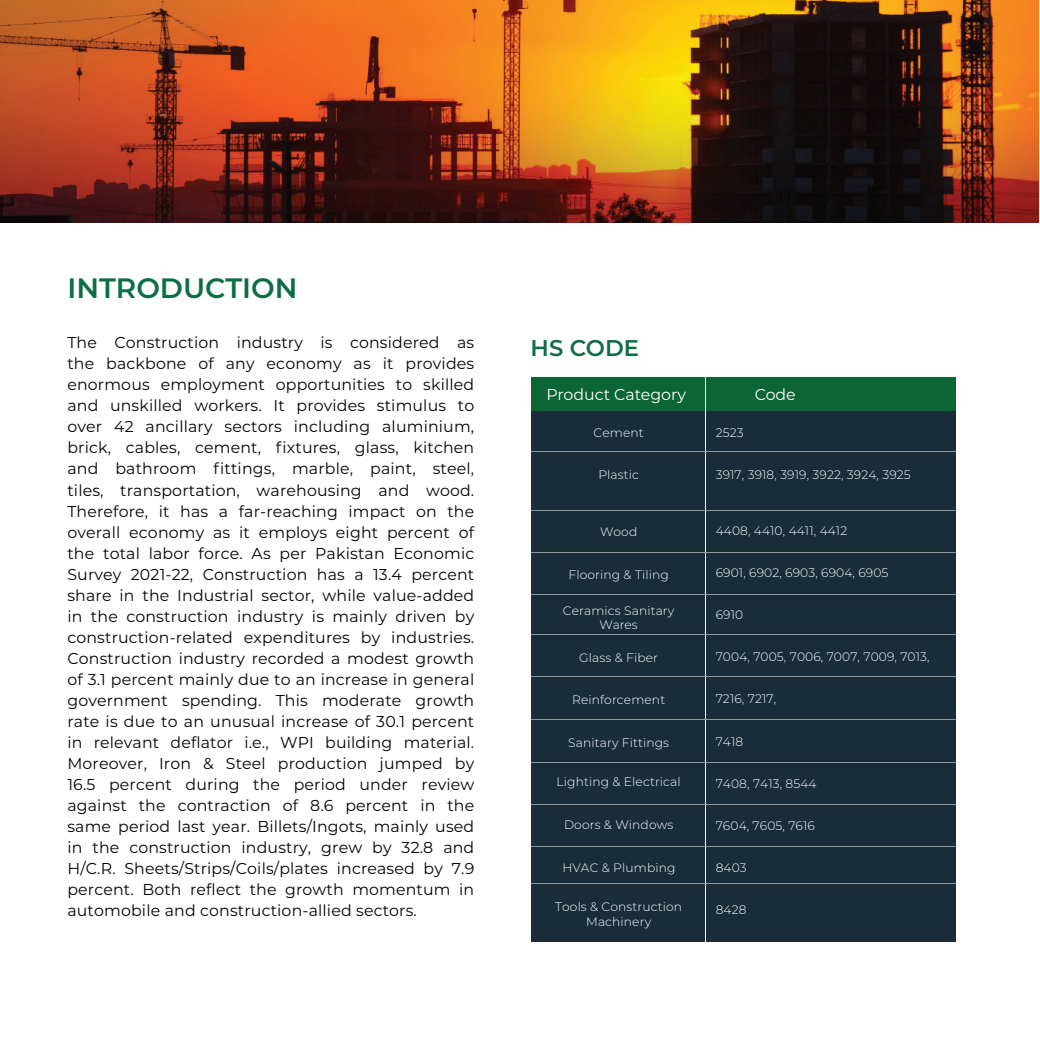
<style>
.page{position:relative;width:1040px;height:1040px;background:#fff}
.page>*{position:absolute;margin:0;border:0;box-sizing:border-box;transform-origin:0 0}
.t1{font:600 28px "Montserrat";color:#0d6d43}
.t2{font:600 22.75px "Montserrat";color:#0d6d43}
.t3{font:15.75px/21px "Montserrat";letter-spacing:.01em;color:#040503;text-align:justify}
.t4{font:15.75px "Montserrat";color:#fff}
.t5{font:300 12.25px/14.7px "Montserrat";letter-spacing:.01em;color:#fff;text-align:center}
</style>
<div class="page">
<img style="left:0;top:0;width:1038px;height:223px">
<div style="left:530px;top:407px;width:425px;height:535px;background:#182c39"></div>
<div style="left:530px;top:377px;width:425px;height:33px;background:#0b6535"></div>
<hr style="left:705px;top:376px;width:1px;height:571px;background:#fff">
<hr style="left:530px;top:451px;width:425px;height:1px;background:#939698">
<hr style="left:530px;top:510px;width:425px;height:1px;background:#939698">
<hr style="left:530px;top:552px;width:425px;height:1px;background:#939698">
<hr style="left:530px;top:594px;width:425px;height:1px;background:#939698">
<hr style="left:530px;top:635px;width:425px;height:1px;background:#939698">
<hr style="left:530px;top:677px;width:425px;height:1px;background:#939698">
<hr style="left:530px;top:762px;width:425px;height:1px;background:#939698">
<hr style="left:530px;top:719px;width:425px;height:1px;background:#939698">
<hr style="left:530px;top:804px;width:425px;height:1px;background:#939698">
<hr style="left:530px;top:846px;width:425px;height:1px;background:#939698">
<hr style="left:530px;top:883px;width:425px;height:1px;background:#939698">
<h1 class="t1" style="left:67px;top:268px;width:231px">INTRODUCTION</h1>
<p class="t3" style="left:67px;top:332px;width:408px">The Construction industry is considered as</p>
<h2 class="t2" style="left:530px;top:331px;width:110px">HS CODE</h2>
<p class="t3" style="left:67px;top:353px;width:408px">the backbone of any economy as it provides enormous employment opportunities to skilled and unskilled workers. It provides stimulus to over 42 ancillary sectors including aluminium, brick, cables, cement, fixtures, glass, kitchen and bathroom fittings, marble, paint, steel, tiles, transportation, warehousing and wood.<br>Therefore, it has a far-reaching impact on the overall economy as it employs eight percent of the total labor force. As per Pakistan Economic Survey 2021-22, Construction has a 13.4 percent share in the Industrial sector, while value-added in the construction industry is mainly driven by construction-related expenditures by industries.<br>Construction industry recorded a modest growth of 3.1 percent mainly due to an increase in general government spending. This moderate growth rate is due to an unusual increase of 30.1 percent in relevant deflator i.e., WPI building material.<br>Moreover, Iron &amp; Steel production jumped by 16.5 percent during the period under review against the contraction of 8.6 percent in the same period last year. Billets/Ingots, mainly used in the construction industry, grew by 32.8 and H/C.R. Sheets/Strips/Coils/plates increased by 7.9 percent. Both reflect the growth momentum in automobile and construction-allied sectors.</p>
<p class="t4" style="left:546px;top:384px;width:141px">Product Category</p>
<p class="t4" style="left:754px;top:384px;width:43px">Code</p>
<p class="t5" style="left:593px;top:424px;width:52px">Cement</p>
<p class="t5" style="left:598px;top:467px;width:42px">Plastic</p>
<p class="t5" style="left:715px;top:425px;width:29px">2523</p>
<p class="t5" style="left:715px;top:467px;width:196px">3917, 3918, 3919, 3922, 3924, 3925</p>
<p class="t5" style="left:715px;top:523px;width:133px">4408, 4410, 4411, 4412</p>
<p class="t5" style="left:715px;top:565px;width:174px">6901, 6902, 6903, 6904, 6905</p>
<p class="t5" style="left:715px;top:607px;width:29px">6910</p>
<p class="t5" style="left:715px;top:649px;width:215px">7004, 7005, 7006, 7007, 7009, 7013,</p>
<p class="t5" style="left:715px;top:691px;width:62px">7216, 7217,</p>
<p class="t5" style="left:715px;top:733px;width:29px">7418</p>
<p class="t5" style="left:715px;top:775px;width:102px">7408, 7413, 8544</p>
<p class="t5" style="left:715px;top:817px;width:101px">7604, 7605, 7616</p>
<p class="t5" style="left:715px;top:859px;width:33px">8403</p>
<p class="t5" style="left:715px;top:901px;width:32px">8428</p>
<p class="t5" style="left:600px;top:524px;width:39px">Wood</p>
<p class="t5" style="left:568px;top:567px;width:102px">Flooring &amp; Tiling</p>
<p class="t5" style="left:563px;top:602px;width:113px">Ceramics Sanitary<br>Wares</p>
<p class="t5" style="left:579px;top:649px;width:80px">Glass &amp; Fiber</p>
<p class="t5" style="left:572px;top:692px;width:95px">Reinforcement</p>
<p class="t5" style="left:568px;top:735px;width:102px">Sanitary Fittings</p>
<p class="t5" style="left:556px;top:774px;width:125px">Lighting &amp; Electrical</p>
<p class="t5" style="left:564px;top:816px;width:111px">Doors &amp; Windows</p>
<p class="t5" style="left:562px;top:859px;width:115px">HVAC &amp; Plumbing</p>
<p class="t5" style="left:555px;top:898px;width:128px">Tools &amp; Construction<br>Machinery</p>
</div>
